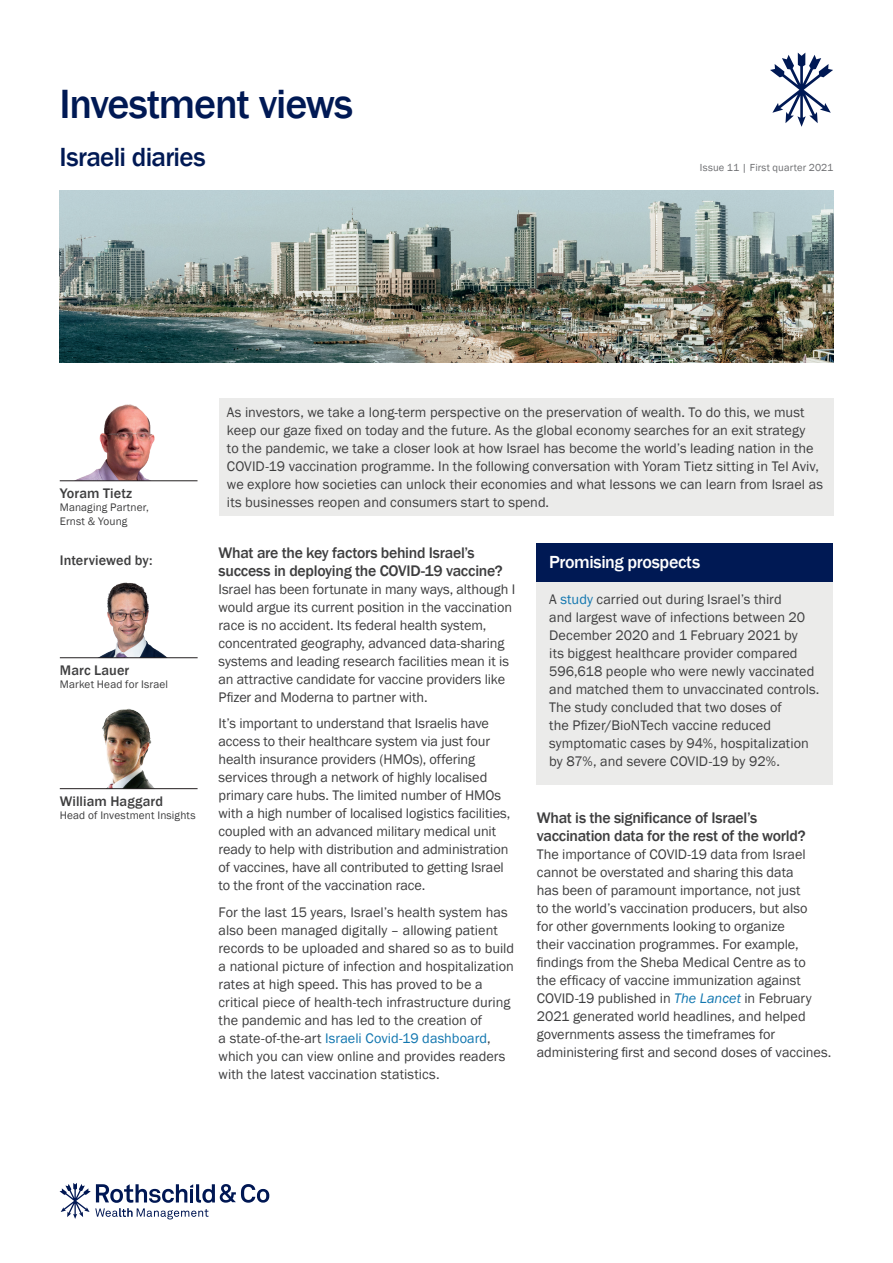
<style>
.page{position:relative;width:893px;height:1263px;background:#fff}
.page>*{position:absolute;margin:0;border:0;box-sizing:border-box;transform-origin:0 0}
.t1{font:500 42px "Franklin Gothic";letter-spacing:-.03em;color:#001954}
.t2{font:500 27px "Franklin Gothic";letter-spacing:-.025em;color:#001954}
.t3{font:500 18px "Franklin Gothic";letter-spacing:-.02em;color:#fff}
.t4{font:500 15.75px/18px "Franklin Gothic";letter-spacing:-.02em;color:#3e3e3f}
.t5{font:14.25px/18px "Franklin Gothic";color:#3e3e3f}
.t6{font:500 14.25px "Franklin Gothic";letter-spacing:.005em;color:#3e3e3f}
.t7{font:11.25px/13.5px "Franklin Gothic";letter-spacing:.01em;color:#3e3e3f}
.t8{font:10.5px "Franklin Gothic";letter-spacing:.01em;color:#6c6d70}
.s1{color:#1176af}
.s2{font-style:italic;color:#1176af}
</style>
<div class="page">
<svg style="left:60px;top:1183px;width:209px;height:36px"></svg>
<img style="left:99px;top:583px;width:68px;height:74px">
<img style="left:76px;top:404px;width:79px;height:76px">
<svg style="left:770px;top:53px;width:63px;height:74px"></svg>
<div style="left:219px;top:398px;width:614px;height:117px;background:#ebebea"></div>
<img style="left:102px;top:708px;width:52px;height:80px">
<hr style="left:60px;top:788px;width:138px;height:1px;background:#231f20">
<img style="left:60px;top:190px;width:773px;height:172px">
<hr style="left:60px;top:480px;width:138px;height:1px;background:#231f20">
<hr style="left:60px;top:657px;width:138px;height:1px;background:#231f20">
<div style="left:536px;top:581px;width:297px;height:203px;background:#ebebea"></div>
<div style="left:536px;top:543px;width:297px;height:38px;background:#001954"></div>
<h1 class="t1" style="left:60px;top:78px;width:295px">Investment views</h1>
<h2 class="t2" style="left:60px;top:140px;width:148px">Israeli diaries</h2>
<p class="t8" style="left:700px;top:160px;width:135px">Issue 11 | First quarter 2021</p>
<p class="t6" style="left:60px;top:484px;width:74px">Yoram Tietz</p>
<p class="t7" style="left:60px;top:501px;width:91px">Managing Partner,<br>Ernst &amp; Young</p>
<p class="t6" style="left:60px;top:551px;width:94px">Interviewed by:</p>
<p class="t6" style="left:60px;top:661px;width:71px">Marc Lauer</p>
<p class="t7" style="left:60px;top:678px;width:110px">Market Head for Israel</p>
<p class="t6" style="left:60px;top:792px;width:105px">William Haggard</p>
<p class="t7" style="left:60px;top:809px;width:137px">Head of Investment Insights</p>
<p class="t5" style="left:227px;top:403px;width:598px">As investors, we take a long-term perspective on the preservation of wealth. To do this, we must keep our gaze fixed on today and the future. As the global economy searches for an exit strategy<br>to the pandemic, we take a closer look at how Israel has become the world’s leading nation in the COVID-19 vaccination programme. In the following conversation with Yoram Tietz sitting in Tel Aviv, we explore how societies can unlock their economies and what lessons we can learn from Israel as its businesses reopen and consumers start to spend.</p>
<p class="t4" style="left:219px;top:544px;width:286px">What are the key factors behind Israel’s success in deploying the COVID-19 vaccine?</p>
<p class="t5" style="left:219px;top:580px;width:298px">Israel has been fortunate in many ways, although I would argue its current position in the vaccination race is no accident. Its federal health system, concentrated geography, advanced data-sharing systems and leading research facilities mean it is an attractive candidate for vaccine providers like Pfizer and Moderna to partner with.</p>
<p class="t5" style="left:219px;top:715px;width:293px">It’s important to understand that Israelis have access to their healthcare system via just four health insurance providers (HMOs), offering services through a network of highly localised primary care hubs. The limited number of HMOs with a high number of localised logistics facilities, coupled with an advanced military medical unit ready to help with distribution and administration of vaccines, have all contributed to getting Israel to the front of the vaccination race.</p>
<p class="t5" style="left:219px;top:903px;width:297px">For the last 15 years, Israel’s health system has also been managed digitally – allowing patient records to be uploaded and shared so as to build a national picture of infection and hospitalization rates at high speed. This has proved to be a critical piece of health-tech infrastructure during the pandemic and has led to the creation of<br>a state-of-the-art <span class="s1">Israeli Covid-19 dashboard</span>, which you can view online and provides readers with the latest vaccination statistics.</p>
<p class="t3" style="left:549px;top:551px;width:152px">Promising prospects</p>
<p class="t5" style="left:549px;top:590px;width:272px">A <span class="s1">study</span> carried out during Israel’s third<br>and largest wave of infections between 20<br>December 2020 and 1 February 2021 by<br>its biggest healthcare provider compared 596,618 people who were newly vaccinated and matched them to unvaccinated controls.<br>The study concluded that two doses of<br>the Pfizer/BioNTech vaccine reduced symptomatic cases by 94%, hospitalization by 87%, and severe COVID-19 by 92%.</p>
<p class="t4" style="left:537px;top:809px;width:270px">What is the significance of Israel’s vaccination data for the rest of the world?</p>
<p class="t5" style="left:537px;top:846px;width:296px">The importance of COVID-19 data from Israel cannot be overstated and sharing this data<br>has been of paramount importance, not just<br>to the world’s vaccination producers, but also<br>for other governments looking to organize<br>their vaccination programmes. For example, findings from the Sheba Medical Centre as to<br>the efficacy of vaccine immunization against COVID-19 published in <span class="s2">The Lancet</span> in February 2021 generated world headlines, and helped governments assess the timeframes for administering first and second doses of vaccines.</p>
</div>
